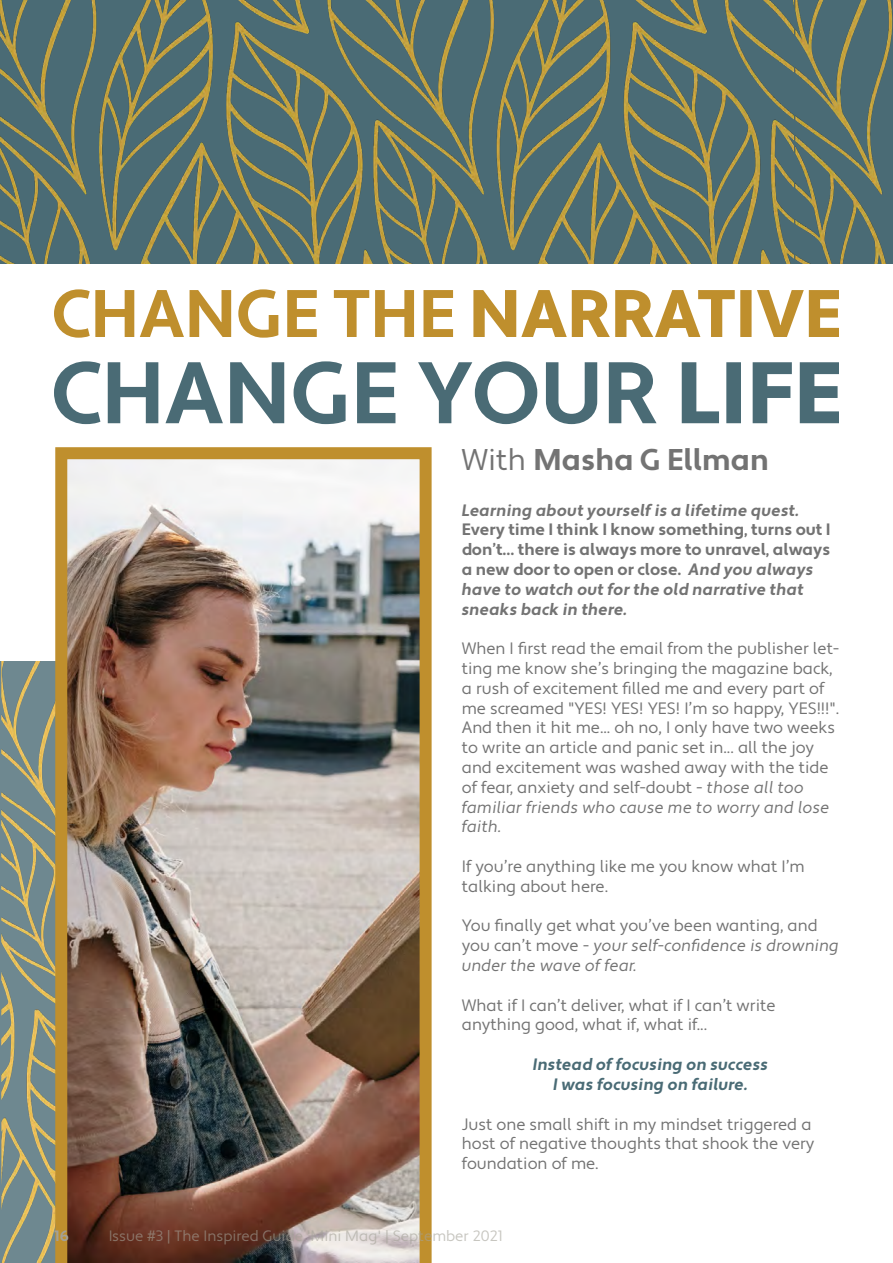
<style>
.page{position:relative;width:893px;height:1263px;background:#fff}
.page>*{position:absolute;margin:0;border:0;box-sizing:border-box;transform-origin:0 0}
.t1{font:700 30px "Apertura";color:#737373}
.t2{font:16.5px/19.8px "Apertura";color:#737373}
.t3{font:700 16.5px/19.8px "Apertura";color:#737373;text-align:justify}
.t4{font:16.5px/19.8px "Apertura Obliq";color:#737373}
.t5{font:16.5px/19.8px "Apertura Bold Obliq";color:#737373}
.t6{font:16.5px/19.8px "Apertura Bold Obliq";color:#4a6b75;text-align:center}
.t7{font:15px "Apertura";color:#a3a197}
.t8{font:700 15px "Apertura";color:#a3a197}
.s1{font-weight:400}
.s2{font-family:"Apertura Bold Obliq";font-weight:400}
.s3{font-family:"Apertura Obliq"}
.s4{font-family:"Apertura"}
</style>
<div class="page">
<img style="left:2px;top:661px;width:53px;height:602px">
<svg style="left:54px;top:361px;width:785px;height:63px"></svg>
<svg style="left:54px;top:289px;width:785px;height:49px"></svg>
<img style="left:55px;top:447px;width:377px;height:816px">
<img style="left:0;top:0;width:893px;height:264px">
<h1 class="t1" style="left:461px;top:441px;width:309px"><span class="s1">With</span> Masha G Ellman</h1>
<p class="t5" style="left:462px;top:501px;width:339px">Learning about yourself is a lifetime quest.</p>
<p class="t3" style="left:462px;top:520px;width:370px">Every time I think I know something, turns out I don’t... there is always more to unravel, always a new door to open or close. <span class="s2">And you always</span></p>
<p class="t5" style="left:462px;top:580px;width:344px">have to watch out for the old narrative that sneaks back in there.</p>
<p class="t2" style="left:462px;top:639px;width:379px">When I first read the email from the publisher let&shy;ting me know she’s bringing the magazine back, a rush of excitement filled me and every part of me screamed "YES! YES! YES! I’m so happy, YES!!!".<br>And then it hit me... oh no, I only have two weeks to write an article and panic set in... all the joy and excitement was washed away with the tide of fear, anxiety and self-doubt - <span class="s3">those all too</span></p>
<p class="t4" style="left:462px;top:798px;width:369px">familiar friends who cause me to worry and lose faith.</p>
<p class="t2" style="left:462px;top:857px;width:345px">If you’re anything like me you know what I’m talking about here.</p>
<p class="t2" style="left:462px;top:916px;width:357px">You finally get what you’ve been wanting, and</p>
<p class="t4" style="left:462px;top:936px;width:379px"><span class="s4">you can’t move -</span> your self-confidence is drowning under the wave of fear.</p>
<p class="t2" style="left:462px;top:996px;width:315px">What if I can’t deliver, what if I can’t write anything good, what if, what if...</p>
<p class="t6" style="left:533px;top:1055px;width:237px">Instead of focusing on success<br>I was focusing on failure.</p>
<p class="t2" style="left:462px;top:1114px;width:354px">Just one small shift in my mindset triggered a host of negative thoughts that shook the very foundation of me.</p>
<p class="t8" style="left:54px;top:1227px;width:16px">16</p>
<p class="t7" style="left:108px;top:1227px;width:396px">Issue #3 | The Inspired Guide 'Mini Mag' | September 2021</p>
</div>
